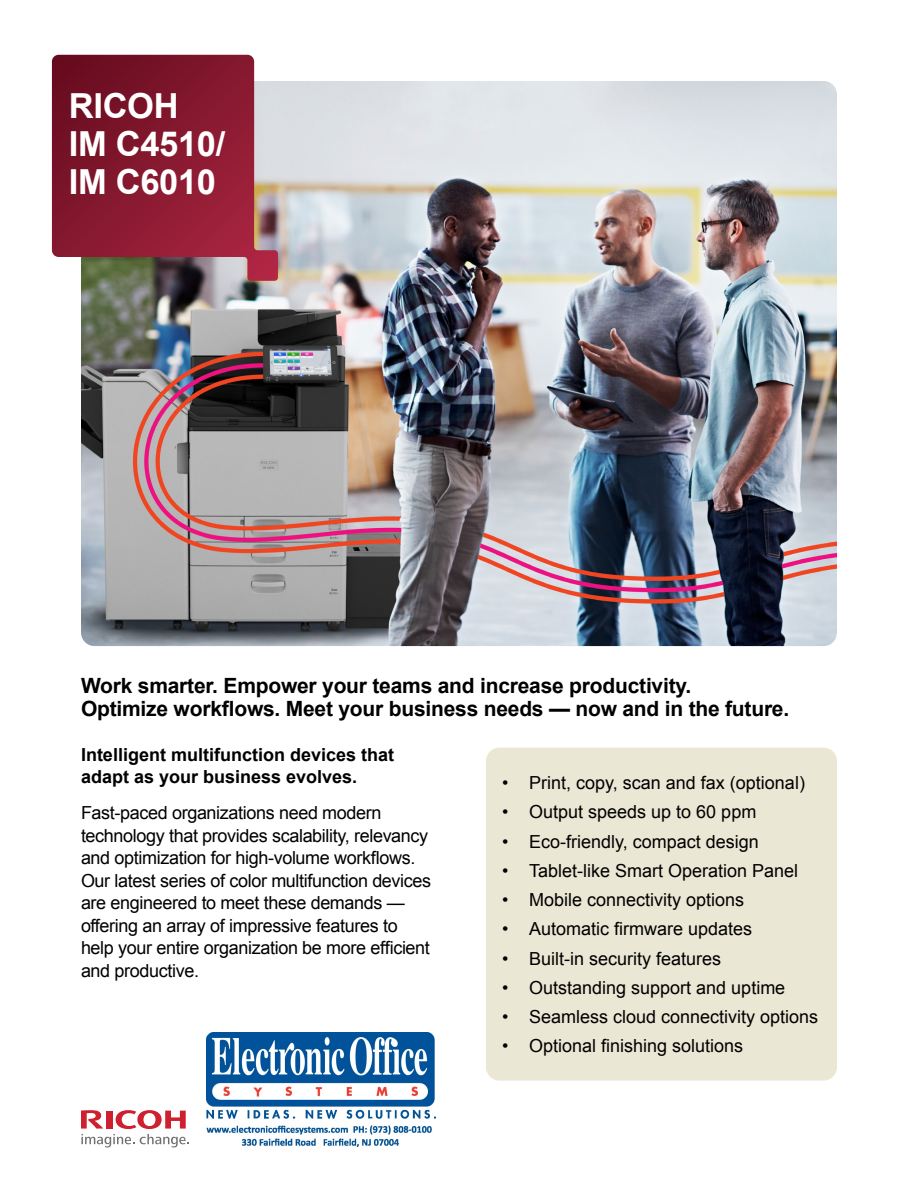
<style>
.page{position:relative;width:918px;height:1188px;background:#fff}
.page>*{position:absolute;margin:0;border:0;box-sizing:border-box;transform-origin:0 0}
.Header_1{font:700 34.5px/38px "Arial";letter-spacing:-.01em;color:#fff}
.Header_2{font:700 21px/23.1px "Arial";letter-spacing:-.01em;color:#000}
.Body_copy_12_pt{font:18px/22.5px "Arial";letter-spacing:-.02em;color:#000}
.Body_copy_12_pt-2{font:18px "Arial";color:#000}
.Body_copy_12_pt-3{font:700 18px/22.5px "Arial";color:#000}
</style>
<div class="page">
<svg style="left:81px;top:1110px;width:108px;height:38px"></svg>
<img style="left:81px;top:81px;width:756px;height:565px">
<div style="left:486px;top:748px;width:351px;height:333px;background:#ebe7d5;border-radius:14px"></div>
<svg style="left:52px;top:55px;width:226px;height:226px;background:#8c3243"></svg>
<img style="left:207px;top:1033px;width:229px;height:114px">
<p class="Header_1" style="left:69px;top:89px;width:158px">RICOH<br>IM C4510/<br>IM C6010</p>
<p class="Header_2" style="left:81px;top:675px;width:710px">Work smarter. Empower your teams and increase productivity.<br>Optimize workflows. Meet your business needs — now and in the future.</p>
<p class="Body_copy_12_pt-3" style="left:81px;top:744px;width:315px">Intelligent multifunction devices that adapt as your business evolves.</p>
<p class="Body_copy_12_pt" style="left:81px;top:802px;width:352px">Fast-paced organizations need modern technology that provides scalability, relevancy and optimization for high-volume workflows.<br>Our latest series of color multifunction devices are engineered to meet these demands — offering an array of impressive features to help your entire organization be more efficient and productive.</p>
<p class="Body_copy_12_pt-2" style="left:502px;top:771px;width:304px">• Print, copy, scan and fax (optional)</p>
<p class="Body_copy_12_pt-2" style="left:502px;top:800px;width:256px">• Output speeds up to 60 ppm</p>
<p class="Body_copy_12_pt-2" style="left:502px;top:829px;width:258px">• Eco-friendly, compact design</p>
<p class="Body_copy_12_pt-2" style="left:502px;top:859px;width:298px">• Tablet-like Smart Operation Panel</p>
<p class="Body_copy_12_pt-2" style="left:502px;top:888px;width:244px">• Mobile connectivity options</p>
<p class="Body_copy_12_pt-2" style="left:502px;top:917px;width:252px">• Automatic firmware updates</p>
<p class="Body_copy_12_pt-2" style="left:502px;top:946px;width:221px">• Built-in security features</p>
<p class="Body_copy_12_pt-2" style="left:502px;top:976px;width:285px">• Outstanding support and uptime</p>
<p class="Body_copy_12_pt-2" style="left:502px;top:1005px;width:318px">• Seamless cloud connectivity options</p>
<p class="Body_copy_12_pt-2" style="left:502px;top:1034px;width:243px">• Optional finishing solutions</p>
</div>
